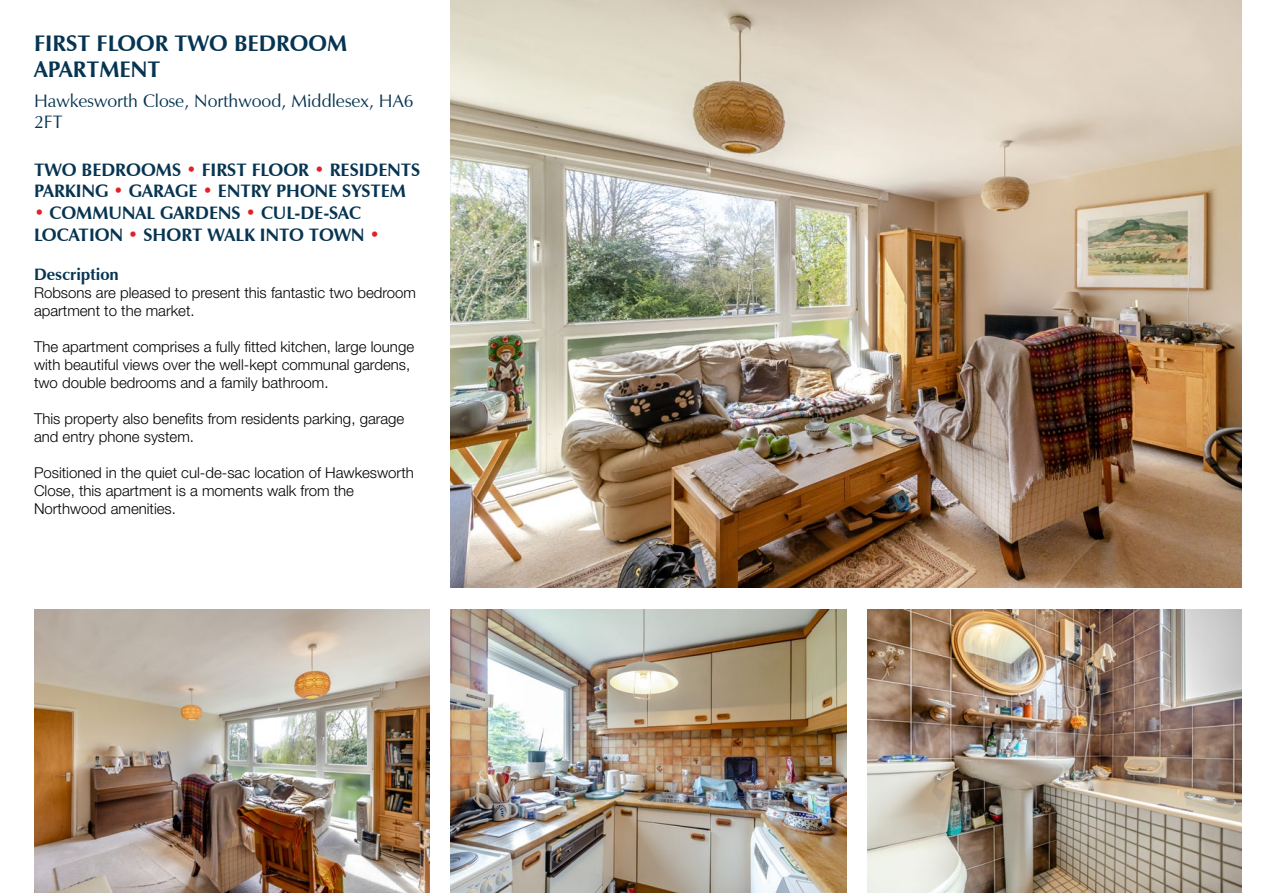
<style>
.page{position:relative;width:1263px;height:893px;background:#fff}
.page>*{position:absolute;margin:0;border:0;box-sizing:border-box;transform-origin:0 0}
.t1{font:700 22.5px/25.5px "Zapf Humanist 601 BT";color:#063451}
.t2{font:700 18px/21.6px "Zapf Humanist 601 BT";color:#063451}
.t3{font:18px/21.6px "Zapf Humanist 601 BT";color:#063451}
.t4{font:700 16.5px "Zapf Humanist 601 BT";color:#063451}
.t5{font:300 15px/18px "Helvetica Neue LT Std";color:#000}
.s1{color:#e22126}
</style>
<div class="page">
<img style="left:867px;top:609px;width:375px;height:284px">
<img style="left:451px;top:610px;width:395px;height:283px">
<img style="left:34px;top:609px;width:395px;height:284px">
<img style="left:451px;top:0;width:791px;height:588px">
<h1 class="t1" style="left:34px;top:31px;width:315px">FIRST FLOOR TWO BEDROOM<br>APARTMENT</h1>
<p class="t3" style="left:34px;top:90px;width:381px">Hawkesworth Close, Northwood, Middlesex, HA6<br>2FT</p>
<p class="t2" style="left:34px;top:159px;width:388px">TWO BEDROOMS <span class="s1">•</span> FIRST FLOOR <span class="s1">•</span> RESIDENTS<br>PARKING <span class="s1">•</span> GARAGE <span class="s1">•</span> ENTRY PHONE SYSTEM</p>
<p class="t2" style="left:34px;top:202px;width:348px"><span class="s1">•</span> COMMUNAL GARDENS <span class="s1">•</span> CUL-DE-SAC<br>LOCATION <span class="s1">•</span> SHORT WALK INTO TOWN <span class="s1">•</span></p>
<p class="t4" style="left:34px;top:264px;width:86px">Description</p>
<p class="t5" style="left:34px;top:284px;width:384px">Robsons are pleased to present this fantastic two bedroom apartment to the market.</p>
<p class="t5" style="left:34px;top:338px;width:382px">The apartment comprises a fully fitted kitchen, large lounge with beautiful views over the well-kept communal gardens, two double bedrooms and a family bathroom.</p>
<p class="t5" style="left:34px;top:410px;width:372px">This property also benefits from residents parking, garage and entry phone system.</p>
<p class="t5" style="left:34px;top:464px;width:381px">Positioned in the quiet cul-de-sac location of Hawkesworth<br>Close, this apartment is a moments walk from the<br>Northwood amenities.</p>
</div>
